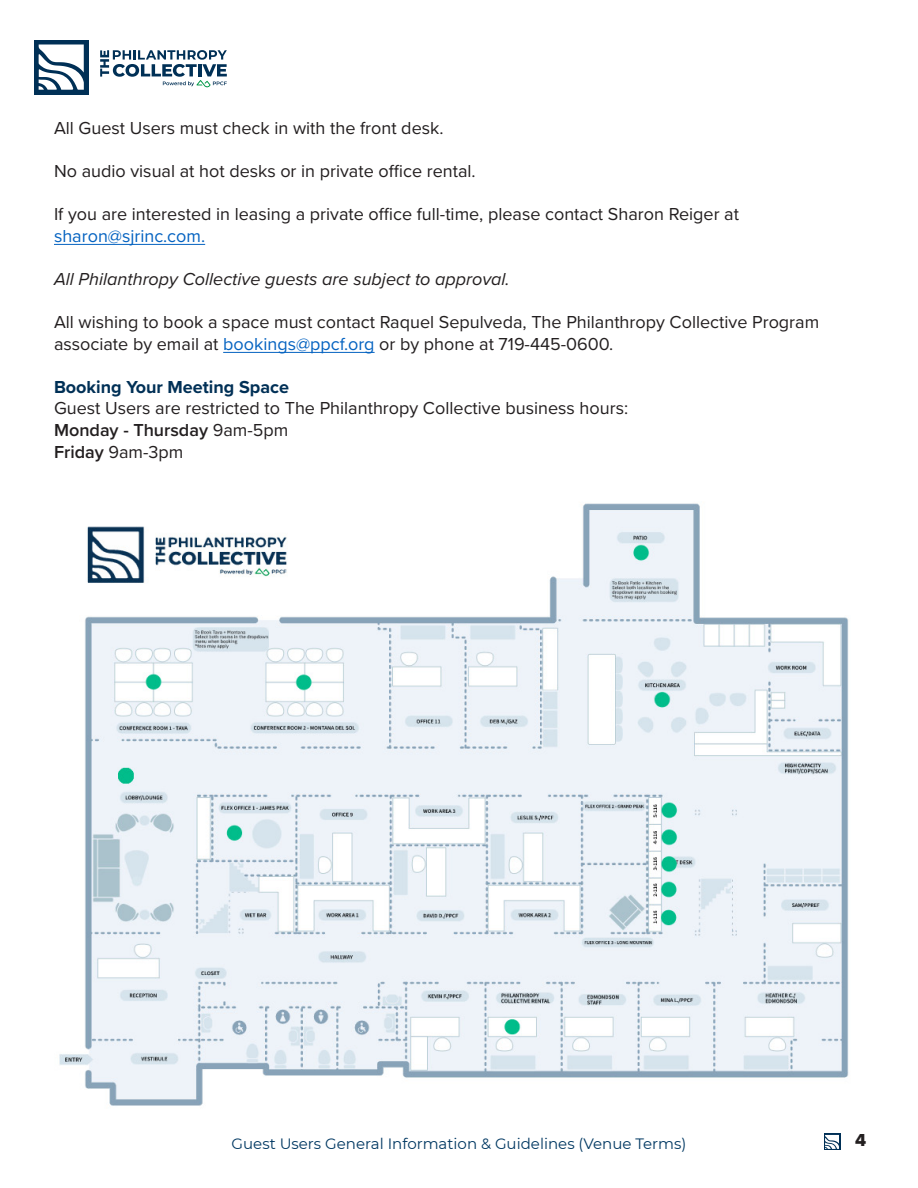
<style>
.page{position:relative;width:918px;height:1188px;background:#fff}
.page>*{position:absolute;margin:0;border:0;box-sizing:border-box;transform-origin:0 0}
.t1{font:18px/21.6px "Proxima Nova";color:#231f20}
.t2{font:italic 18px "Proxima Nova";color:#231f20}
.t3{font:700 18px "Proxima Nova";color:#003056}
.t4{font:600 18px "Proxima Nova";color:#231f20}
.t5{font:18px "Proxima Nova Extrabld";color:#231f20}
.t6{font:15px "Montserrat";color:#003862}
.s1{color:#0563c1}
.s2{font-weight:400}
.s3{font-weight:600}
</style>
<div class="page">
<div style="left:34px;top:40px;width:54px;height:54px;background:#003056"></div>
<svg style="left:39px;top:45px;width:45px;height:45px"></svg>
<svg style="left:100px;top:50px;width:127px;height:38px"></svg>
<div style="left:824px;top:1134px;width:16px;height:16px;background:#003056"></div>
<svg style="left:825px;top:1135px;width:14px;height:14px"></svg>
<hr style="left:54px;top:244px;width:151px;height:1px;background:#0563c1">
<hr style="left:223px;top:352px;width:152px;height:1px;background:#0563c1">
<img style="left:59px;top:503px;width:790px;height:603px">
<p class="t1" style="left:54px;top:116px;width:391px">All Guest Users must check in with the front desk.</p>
<p class="t1" style="left:54px;top:159px;width:423px">No audio visual at hot desks or in private office rental.</p>
<p class="t1" style="left:54px;top:202px;width:687px">If you are interested in leasing a private office full-time, please contact Sharon Reiger at <span class="s1">sharon@sjrinc.com.</span></p>
<p class="t2" style="left:54px;top:265px;width:457px">All Philanthropy Collective guests are subject to approval.</p>
<p class="t1" style="left:54px;top:310px;width:767px">All wishing to book a space must contact Raquel Sepulveda, The Philanthropy Collective Program associate by email at <span class="s1">bookings@ppcf.org</span> or by phone at 719-445-0600.</p>
<p class="t3" style="left:54px;top:373px;width:237px">Booking Your Meeting Space</p>
<p class="t1" style="left:54px;top:397px;width:576px">Guest Users are restricted to The Philanthropy Collective business hours:</p>
<p class="t4" style="left:54px;top:417px;width:236px">Monday - Thursday <span class="s2">9am-5pm</span></p>
<p class="t1" style="left:54px;top:440px;width:131px"><span class="s3">Friday</span> 9am-3pm</p>
<p class="t6" style="left:232px;top:1133px;width:456px">Guest Users General Information &amp; Guidelines (Venue Terms)</p>
<p class="t5" style="left:855px;top:1127px;width:13px">4</p>
</div>
